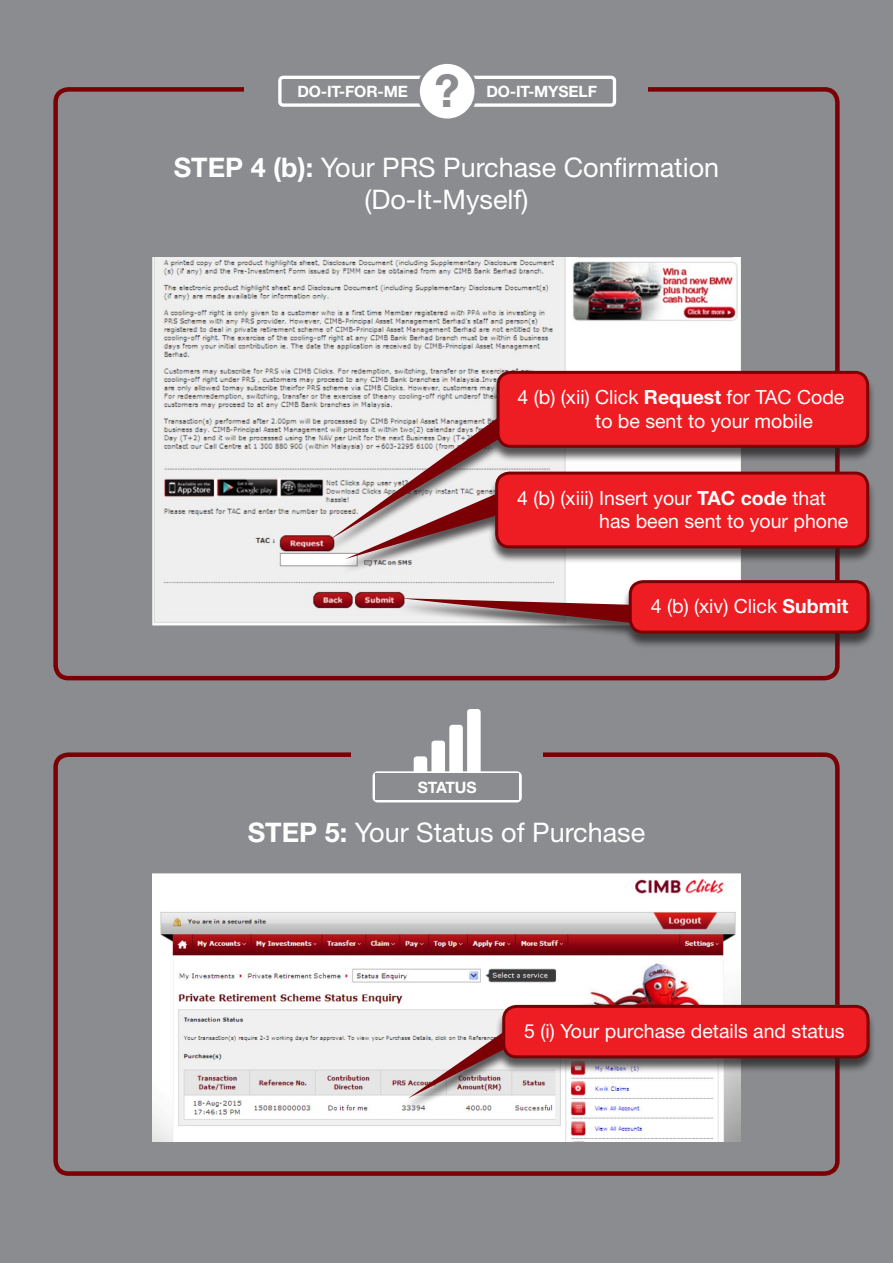
<style>
.page{position:relative;width:893px;height:1263px;background:#8a8c8f}
.page>*{position:absolute;margin:0;border:0;box-sizing:border-box;transform-origin:0 0}
.t1{font:700 45.3px "Helvetica Neue LT Std";color:#8a8c8f}
.t2{font:27px/32.4px "Helvetica Neue LT Std";color:#fff;text-align:center}
.t3{font:19.5px/23.4px "Helvetica Neue LT Std";color:#fff}
.t4{font:700 15.75px "Helvetica Neue LT Std";letter-spacing:-.01em;color:#fff}
.t5{font:700 15.6px "Helvetica Neue LT Std";letter-spacing:-.01em;color:#fff}
.s1{font-weight:700}
</style>
<div class="page">
<div style="left:53px;top:87px;width:787px;height:593px;border:4px solid #7a0006;border-radius:13px"></div>
<img style="left:153px;top:258px;width:588px;height:368px">
<div style="left:244px;top:21px;width:404px;height:176px;background:#8a8c8f"></div>
<svg style="left:278px;top:76px;width:143px;height:31px"></svg>
<svg style="left:473px;top:76px;width:143px;height:31px"></svg>
<div style="left:418px;top:62px;width:58px;height:58px;background:#fff;border-radius:50%"></div>
<div style="left:417px;top:61px;width:61px;height:61px;border:3px solid #8a8c8f;border-radius:50%"></div>
<div style="left:53px;top:752px;width:787px;height:424px;border:4px solid #7a0006;border-radius:13px"></div>
<div style="left:351px;top:743px;width:191px;height:119px;background:#8a8c8f"></div>
<img style="left:153px;top:874px;width:588px;height:268px">
<div style="left:467px;top:709px;width:14px;height:69px;background:#fff;border-radius:3px"></div>
<div style="left:449px;top:725px;width:14px;height:53px;background:#fff;border-radius:3px"></div>
<div style="left:431px;top:740px;width:14px;height:38px;background:#fff;border-radius:3px"></div>
<div style="left:414px;top:756px;width:13px;height:22px;background:#fff;border-radius:3px"></div>
<svg style="left:373px;top:771px;width:149px;height:31px"></svg>
<div style="left:376px;top:774px;width:143px;height:26px;background:#8a8c8f"></div>
<div style="left:402px;top:1006px;width:475px;height:107px;background:#231f20;opacity:.75"></div>
<img style="left:408px;top:1029px;width:99px;height:69px">
<div style="left:504px;top:1006px;width:364px;height:51px;background:#ee1d23;border-radius:13px"></div>
<div style="left:502px;top:1005px;width:367px;height:53px;border:3px solid #7a0006;border-radius:13px"></div>
<div style="left:324px;top:372px;width:552px;height:182px;background:#231f20;opacity:.75"></div>
<div style="left:498px;top:372px;width:370px;height:74px;background:#ee1d23;border-radius:13px"></div>
<div style="left:497px;top:371px;width:372px;height:77px;border:3px solid #7a0006;border-radius:13px"></div>
<div style="left:339px;top:473px;width:537px;height:101px;background:#231f20;opacity:.75"></div>
<svg style="left:329px;top:415px;width:172px;height:144px;background:#c6b4b5"></svg>
<div style="left:497px;top:473px;width:371px;height:74px;background:#ee1d23;border-radius:13px"></div>
<div style="left:495px;top:472px;width:374px;height:76px;border:3px solid #7a0006;border-radius:13px"></div>
<div style="left:395px;top:582px;width:481px;height:67px;background:#231f20;opacity:.75"></div>
<svg style="left:400px;top:598px;width:229px;height:25px;background:#a77a7c"></svg>
<div style="left:630px;top:582px;width:238px;height:50px;background:#ee1d23;border-radius:13px"></div>
<div style="left:629px;top:580px;width:240px;height:54px;border:3px solid #7a0006;border-radius:13px"></div>
<p class="t5" style="left:297px;top:82px;width:112px">DO-IT-FOR-ME</p>
<p class="t1" style="left:435px;top:63px;width:27px">?</p>
<p class="t5" style="left:486px;top:82px;width:112px">DO-IT-MYSELF</p>
<p class="t2" style="left:174px;top:151px;width:547px"><span class="s1">STEP 4 (b):</span> Your PRS Purchase Confirmation (Do-It-Myself)</p>
<p class="t3" style="left:595px;top:385px;width:251px;text-indent:-78px">4 (b) (xii) Click <span class="s1">Request</span> for TAC Code to be sent to your mobile</p>
<p class="t3" style="left:599px;top:486px;width:251px;text-indent:-82px">4 (b) (xiii) Insert your <span class="s1">TAC code</span> that has been sent to your phone</p>
<p class="t4" style="left:418px;top:777px;width:60px">STATUS</p>
<p class="t3" style="left:651px;top:594px;width:199px">4 (b) (xiv) Click <span class="s1">Submit</span></p>
<p class="t2" style="left:248px;top:816px;width:399px"><span class="s1">STEP 5:</span> Your Status of Purchase</p>
<p class="t3" style="left:524px;top:1019px;width:322px">5 (i) Your purchase details and status</p>
</div>
